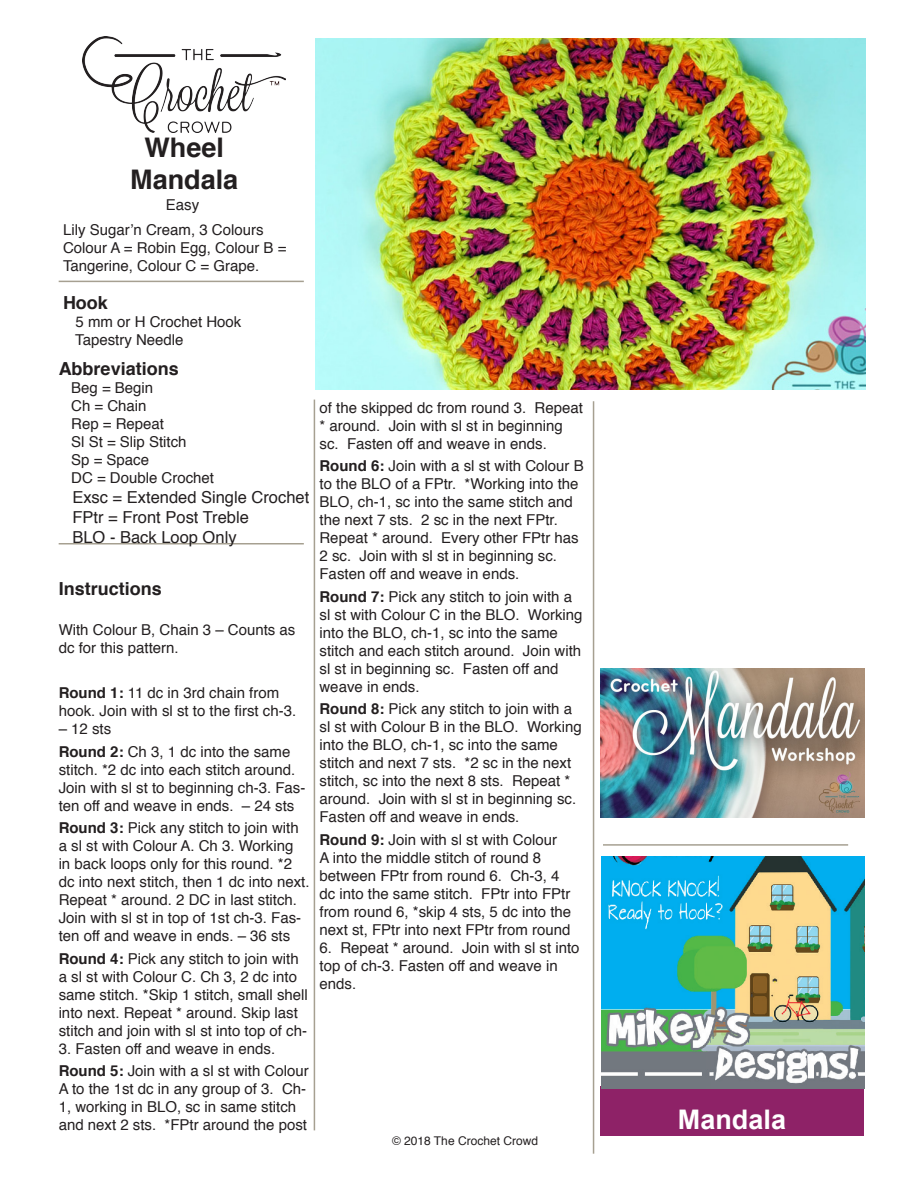
<style>
.page{position:relative;width:918px;height:1188px;background:#fff}
.page>*{position:absolute;margin:0;border:0;box-sizing:border-box;transform-origin:0 0}
.t1{font:700 27px "Helvetica";color:#231f20}
.t2{font:700 27px "Arial";color:#fff}
.t3{font:700 18px "Helvetica";color:#231f20}
.t4{font:16.5px "Helvetica";color:#231f20}
.t5{font:15px/18px "Helvetica";color:#231f20}
.t6{font:12px "Helvetica";color:#231f20}
.s1{font-weight:700}
</style>
<div class="page">
<img style="left:316px;top:38px;width:549px;height:351px">
<div style="left:600px;top:1087px;width:264px;height:49px;background:#8e2267"></div>
<img style="left:83px;top:36px;width:202px;height:96px">
<hr style="left:59px;top:281px;width:245px;height:1px;background:#a6a091">
<hr style="left:59px;top:543px;width:245px;height:1px;background:#a6a091">
<hr style="left:603px;top:844px;width:245px;height:2px;background:#a6a091">
<img style="left:601px;top:857px;width:263px;height:231px">
<hr style="left:314px;top:400px;width:1px;height:730px;background:#a6a091">
<hr style="left:593px;top:401px;width:1px;height:753px;background:#a6a091">
<img style="left:600px;top:669px;width:264px;height:148px">
<p class="t1" style="left:144px;top:126px;width:81px">Wheel</p>
<p class="t1" style="left:130px;top:158px;width:110px">Mandala</p>
<p class="t5" style="left:166px;top:196px;width:35px">Easy</p>
<p class="t5" style="left:63px;top:221px;width:202px">Lily Sugar’n Cream, 3 Colours</p>
<p class="t5" style="left:63px;top:239px;width:225px">Colour A = Robin Egg, Colour B =<br>Tangerine, Colour C = Grape.</p>
<p class="t3" style="left:63px;top:288px;width:46px">Hook</p>
<p class="t5" style="left:76px;top:313px;width:167px">5 mm or H Crochet Hook</p>
<p class="t5" style="left:75px;top:331px;width:110px">Tapestry Needle</p>
<p class="t3" style="left:59px;top:355px;width:122px">Abbreviations</p>
<p class="t5" style="left:71px;top:380px;width:84px">Beg = Begin</p>
<p class="t5" style="left:71px;top:398px;width:77px">Ch = Chain</p>
<p class="t5" style="left:71px;top:416px;width:94px">Rep = Repeat</p>
<p class="t5" style="left:71px;top:434px;width:117px">Sl St = Slip Stitch</p>
<p class="t5" style="left:71px;top:452px;width:79px">Sp = Space</p>
<p class="t5" style="left:71px;top:470px;width:144px">DC = Double Crochet</p>
<p class="t4" style="left:72px;top:485px;width:238px">Exsc = Extended Single Crochet</p>
<p class="t4" style="left:72px;top:505px;width:178px">FPtr = Front Post Treble</p>
<p class="t4" style="left:72px;top:524px;width:166px">BLO - Back Loop Only</p>
<p class="t3" style="left:59px;top:574px;width:105px">Instructions</p>
<p class="t5" style="left:59px;top:622px;width:238px">With Colour B, Chain 3 – Counts as dc for this pattern.</p>
<p class="t5" style="left:59px;top:685px;width:239px"><span class="s1">Round 1:</span> 11 dc in 3rd chain from hook. Join with sl st to the first ch-3.</p>
<p class="t5" style="left:59px;top:721px;width:54px">– 12 sts</p>
<p class="t5" style="left:59px;top:743px;width:248px"><span class="s1">Round 2:</span> Ch 3, 1 dc into the same stitch. *2 dc into each stitch around.<br>Join with sl st to beginning ch-3. Fas&shy;ten off and weave in ends. – 24 sts</p>
<p class="t5" style="left:59px;top:820px;width:252px"><span class="s1">Round 3:</span> Pick any stitch to join with a sl st with Colour A. Ch 3. Working<br>in back loops only for this round. *2 dc into next stitch, then 1 dc into next.<br>Repeat * around. 2 DC in last stitch.<br>Join with sl st in top of 1st ch-3. Fas&shy;ten off and weave in ends. – 36 sts</p>
<p class="t5" style="left:59px;top:950px;width:251px"><span class="s1">Round 4:</span> Pick any stitch to join with a sl st with Colour C. Ch 3, 2 dc into same stitch. *Skip 1 stitch, small shell into next. Repeat * around. Skip last stitch and join with sl st into top of ch-</p>
<p class="t5" style="left:59px;top:1040px;width:218px">3. Fasten off and weave in ends.</p>
<p class="t5" style="left:59px;top:1063px;width:252px"><span class="s1">Round 5:</span> Join with a sl st with Colour A to the 1st dc in any group of 3. Ch-1, working in BLO, sc in same stitch and next 2 sts. *FPtr around the post</p>
<p class="t5" style="left:320px;top:399px;width:265px">of the skipped dc from round 3. Repeat * around. Join with sl st in beginning sc. Fasten off and weave in ends.</p>
<p class="t5" style="left:320px;top:457px;width:266px"><span class="s1">Round 6:</span> Join with a sl st with Colour B to the BLO of a FPtr. *Working into the BLO, ch-1, sc into the same stitch and the next 7 sts. 2 sc in the next FPtr.<br>Repeat * around. Every other FPtr has 2 sc. Join with sl st in beginning sc.<br>Fasten off and weave in ends.</p>
<p class="t5" style="left:320px;top:588px;width:265px"><span class="s1">Round 7:</span> Pick any stitch to join with a sl st with Colour C in the BLO. Working into the BLO, ch-1, sc into the same stitch and each stitch around. Join with sl st in beginning sc. Fasten off and weave in ends.</p>
<p class="t5" style="left:320px;top:700px;width:264px"><span class="s1">Round 8:</span> Pick any stitch to join with a sl st with Colour B in the BLO. Working into the BLO, ch-1, sc into the same stitch and next 7 sts. *2 sc in the next stitch, sc into the next 8 sts. Repeat * around. Join with sl st in beginning sc.<br>Fasten off and weave in ends.</p>
<p class="t5" style="left:320px;top:831px;width:253px"><span class="s1">Round 9:</span> Join with sl st with Colour<br>A into the middle stitch of round 8 between FPtr from round 6. Ch-3, 4 dc into the same stitch. FPtr into FPtr from round 6, *skip 4 sts, 5 dc into the next st, FPtr into next FPtr from round</p>
<p class="t5" style="left:320px;top:939px;width:262px">6. Repeat * around. Join with sl st into top of ch-3. Fasten off and weave in ends.</p>
<p class="t6" style="left:392px;top:1132px;width:148px">© 2018 The Crochet Crowd</p>
<p class="t2" style="left:678px;top:1102px;width:110px">Mandala</p>
</div>
